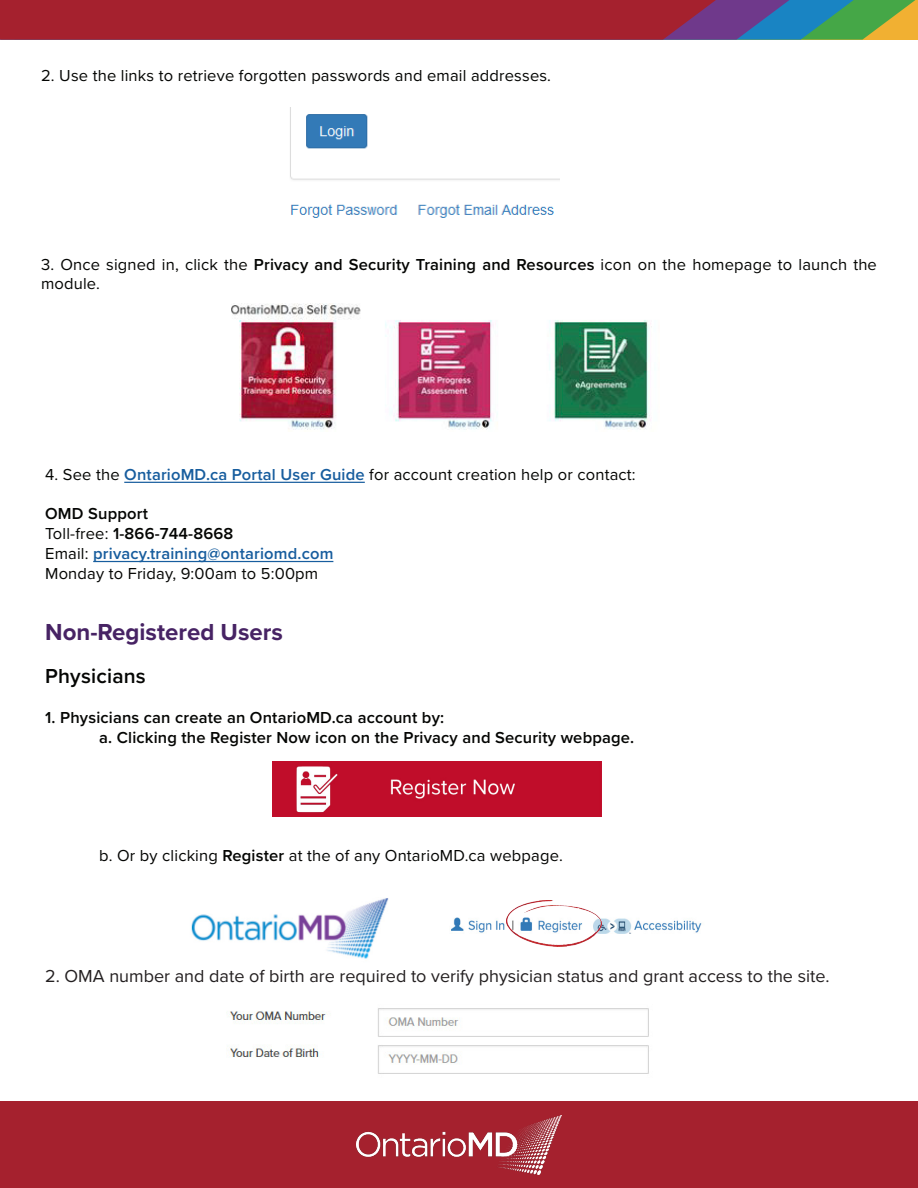
<style>
.page{position:relative;width:918px;height:1188px;background:#fff}
.page>*{position:absolute;margin:0;border:0;box-sizing:border-box;transform-origin:0 0}
.t1{font:700 24px "Proxima Nova";color:#472364}
.t2{font:600 21px "Proxima Nova";letter-spacing:.01em;color:#040503}
.t3{font:18px "Proxima Nova";color:#231f20}
.t4{font:16.5px/19.8px "Proxima Nova";letter-spacing:.01em;color:#040503}
.t5{font:600 16.5px "Proxima Nova";letter-spacing:.01em;color:#040503}
.t6{font:600 16.5px "Proxima Nova";letter-spacing:.01em;color:#175d9e}
.s1{font-weight:600}
.s2{font-weight:600;color:#175d9e}
.s3{font-weight:400}
.s4{font-weight:400;color:#040503}
</style>
<div class="page">
<svg style="left:0;top:0;width:915px;height:40px;background:#923742"></svg>
<img style="left:290px;top:108px;width:270px;height:110px">
<img style="left:231px;top:304px;width:420px;height:126px">
<hr style="left:124px;top:482px;width:241px;height:1px;background:#175d9e">
<hr style="left:93px;top:561px;width:240px;height:1px;background:#175d9e">
<img style="left:272px;top:762px;width:330px;height:55px">
<img style="left:191px;top:898px;width:511px;height:61px">
<img style="left:507px;top:901px;width:95px;height:45px">
<div style="left:0;top:1101px;width:918px;height:87px;background:#a5212e"></div>
<img style="left:357px;top:1116px;width:204px;height:59px">
<img style="left:229px;top:1008px;width:420px;height:66px">
<p class="t4" style="left:41px;top:64px;width:512px">2. Use the links to retrieve forgotten passwords and email addresses.</p>
<p class="t4" style="left:41px;top:253px;width:837px">3. Once signed in, click the <span class="s1">Privacy and Security Training and Resources</span> icon on the homepage to launch the module.</p>
<p class="t4" style="left:45px;top:464px;width:592px">4. See the <span class="s2">OntarioMD.ca Portal User Guide</span> for account creation help or contact:</p>
<p class="t5" style="left:45px;top:502px;width:104px">OMD Support</p>
<p class="t5" style="left:45px;top:521px;width:190px"><span class="s3">Toll-free:</span> 1-866-744-8668</p>
<p class="t6" style="left:45px;top:541px;width:290px"><span class="s4">Email:</span> privacy.training@ontariomd.com</p>
<p class="t4" style="left:45px;top:563px;width:275px">Monday to Friday, 9:00am to 5:00pm</p>
<p class="t1" style="left:45px;top:614px;width:239px">Non-Registered Users</p>
<p class="t2" style="left:45px;top:661px;width:102px">Physicians</p>
<p class="t5" style="left:45px;top:705px;width:400px">1. Physicians can create an OntarioMD.ca account by:</p>
<p class="t5" style="left:99px;top:725px;width:537px">a. Clicking the Register Now icon on the Privacy and Security webpage.</p>
<p class="t4" style="left:99px;top:845px;width:465px">b. Or by clicking <span class="s1">Register</span> at the of any OntarioMD.ca webpage.</p>
<p class="t3" style="left:45px;top:963px;width:786px">2. OMA number and date of birth are required to verify physician status and grant access to the site.</p>
</div>
